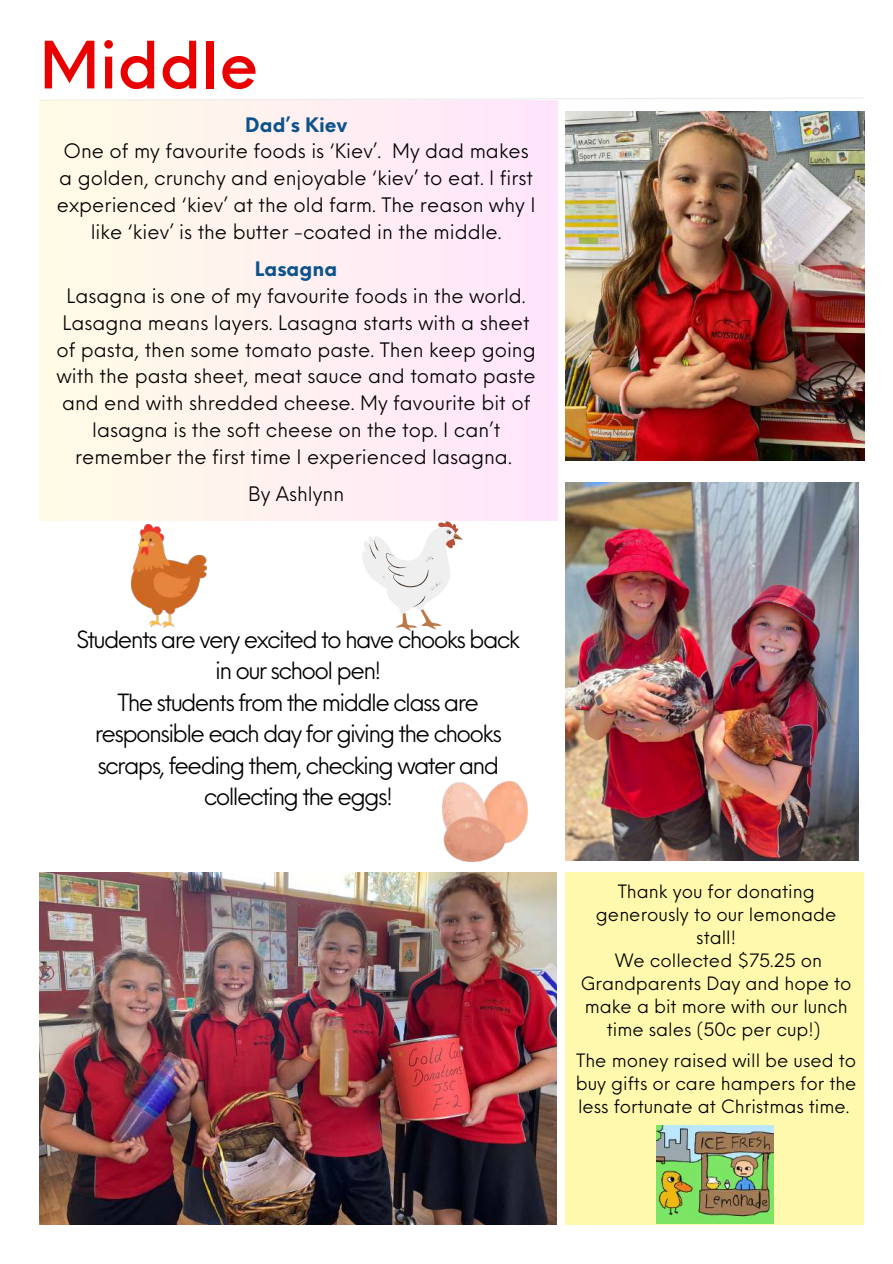
<style>
.page{position:relative;width:893px;height:1264px;background:#fff}
.page>*{position:absolute;margin:0;border:0;box-sizing:border-box;transform-origin:0 0}
.t1{font:500 63.6px "Neue Einstellung";color:#e90000}
.t2{font:23.25px/31.5px "Neue Einstellung";letter-spacing:-.07em;color:#000;text-align:center}
.t3{font:19.5px/26.8px "Neue Einstellung";color:#000;text-align:center}
.t4{font:700 19.5px "Neue Einstellung";color:#0c528c}
.t5{font:18px/23px "Neue Einstellung";color:#000;text-align:center}
</style>
<div class="page">
<svg style="left:39px;top:97px;width:825px;height:4px"></svg>
<img style="left:565px;top:482px;width:293px;height:378px">
<img style="left:39px;top:872px;width:517px;height:352px">
<div style="left:565px;top:872px;width:298px;height:352px;background:#fff9ad"></div>
<img style="left:656px;top:1125px;width:117px;height:98px">
<div style="left:39px;top:101px;width:518px;height:420px;background:#fff0f1"></div>
<img style="left:442px;top:781px;width:85px;height:80px">
<img style="left:131px;top:524px;width:76px;height:103px">
<svg style="left:362px;top:521px;width:100px;height:110px"></svg>
<img style="left:565px;top:112px;width:299px;height:348px">
<h1 class="t1" style="left:39px;top:8px;width:221px">Middle</h1>
<p class="t4" style="left:245px;top:107px;width:103px">Dad’s Kiev</p>
<p class="t3" style="left:57px;top:136px;width:480px">One of my favourite foods is ‘Kiev’. My dad makes a golden, crunchy and enjoyable ‘kiev’ to eat. I first experienced ‘kiev’ at the old farm. The reason why I like ‘kiev’ is the butter -coated in the middle.</p>
<p class="t4" style="left:255px;top:251px;width:84px">Lasagna</p>
<p class="t3" style="left:56px;top:280px;width:481px">Lasagna is one of my favourite foods in the world.<br>Lasagna means layers. Lasagna starts with a sheet of pasta, then some tomato paste. Then keep going with the pasta sheet, meat sauce and tomato paste and end with shredded cheese. My favourite bit of lasagna is the soft cheese on the top. I can’t remember the first time I experienced lasagna.</p>
<p class="t3" style="left:248px;top:478px;width:98px">By Ashlynn</p>
<p class="t2" style="left:76px;top:621px;width:445px">Students are very excited to have chooks back in our school pen!<br>The students from the middle class are responsible each day for giving the chooks scraps, feeding them, checking water and collecting the eggs!</p>
<p class="t5" style="left:580px;top:878px;width:272px">Thank you for donating generously to our lemonade stall!<br>We collected $75.25 on<br>Grandparents Day and hope to make a bit more with our lunch time sales (50c per cup!)</p>
<p class="t5" style="left:575px;top:1046px;width:282px;text-align:justify">The money raised will be used to buy gifts or care hampers for the less fortunate at Christmas time.</p>
</div>
